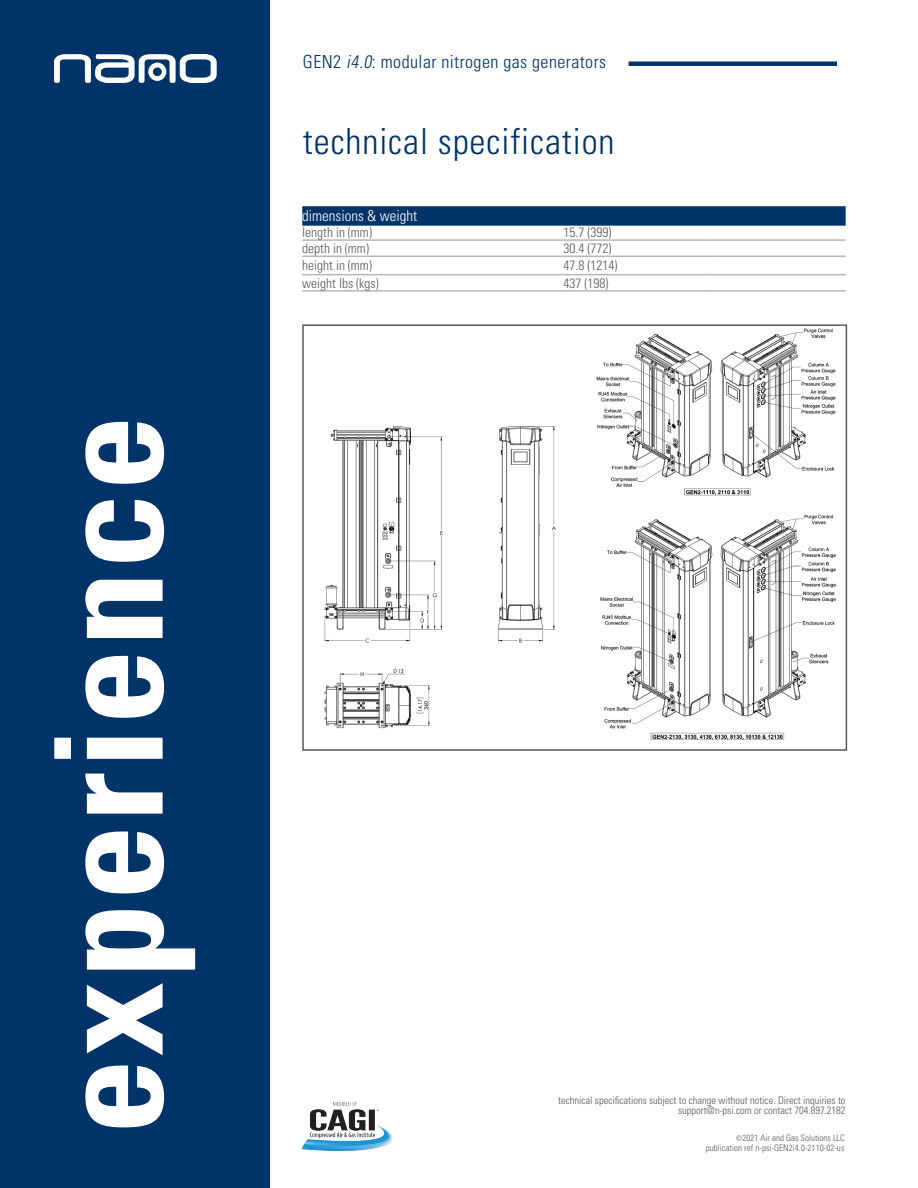
<style>
.page{position:relative;width:918px;height:1188px;background:#fff}
.page>*{position:absolute;margin:0;border:0;box-sizing:border-box;transform-origin:0 0}
.t1{font:700 condensed 150px "Univers LT Std";letter-spacing:.02em;color:#fff}
.t2{font:300 condensed 36px "Univers LT Std";letter-spacing:.025em;color:#003367}
.t3{font:300 condensed 18px "Univers LT Std";letter-spacing:.025em;color:#003367}
.t4{font:300 condensed 15px "Univers LT Std";color:#fff}
.t5{font:300 condensed 13.5px "Univers LT Std";color:#57585a}
.t6{font:300 condensed 10.5px "Univers LT Std";color:#57585a}
.t7{font:300 condensed 9px "Univers LT Std";letter-spacing:.005em;color:#57585a}
.s1{font-style:italic}
.s2{font-family:"Minion Pro";font-weight:400;font-stretch:normal}
</style>
<div class="page">
<img style="left:324px;top:328px;width:512px;height:412px">
<div style="left:302px;top:324px;width:545px;height:427px;border:2px solid #57585a"></div>
<div style="left:629px;top:61px;width:208px;height:5px;background:#003367"></div>
<div style="left:0;top:0;width:270px;height:1188px;background:#003367"></div>
<svg style="left:54px;top:54px;width:163px;height:29px"></svg>
<img style="left:302px;top:1101px;width:91px;height:49px">
<svg style="left:302px;top:206px;width:544px;height:20px;background:#07386b"></svg>
<hr style="left:302px;top:239px;width:261px;height:2px;background:#b2b7bb">
<hr style="left:563px;top:239px;width:142px;height:2px;background:#b2b7bb">
<hr style="left:705px;top:239px;width:141px;height:2px;background:#b2b7bb">
<hr style="left:302px;top:256px;width:261px;height:1px;background:#b2b7bb">
<hr style="left:563px;top:256px;width:142px;height:1px;background:#b2b7bb">
<hr style="left:705px;top:256px;width:141px;height:1px;background:#b2b7bb">
<hr style="left:302px;top:274px;width:261px;height:1px;background:#b2b7bb">
<hr style="left:563px;top:274px;width:142px;height:1px;background:#b2b7bb">
<hr style="left:705px;top:274px;width:141px;height:1px;background:#b2b7bb">
<hr style="left:302px;top:290px;width:261px;height:2px;background:#b2b7bb">
<hr style="left:563px;top:290px;width:142px;height:2px;background:#b2b7bb">
<hr style="left:705px;top:290px;width:141px;height:2px;background:#b2b7bb">
<p class="t1" style="left:17px;top:1134px;width:720px;rotate:-90deg">experience</p>
<p class="t3" style="left:303px;top:51px;width:305px">GEN2 <span class="s1">i4.0</span>: modular nitrogen gas generators</p>
<p class="t2" style="left:303px;top:119px;width:313px">technical specification</p>
<p class="t4" style="left:302px;top:207px;width:116px">dimensions &amp; weight</p>
<p class="t5" style="left:302px;top:225px;width:71px">length in (mm)</p>
<p class="t5" style="left:563px;top:225px;width:49px">15.7 (399)</p>
<p class="t5" style="left:302px;top:240px;width:68px">depth in (mm)</p>
<p class="t5" style="left:563px;top:240px;width:49px">30.4 (772)</p>
<p class="t5" style="left:302px;top:257px;width:71px">height in (mm)</p>
<p class="t5" style="left:563px;top:257px;width:55px">47.8 (1214)</p>
<p class="t5" style="left:302px;top:275px;width:78px">weight lbs (kgs)</p>
<p class="t5" style="left:563px;top:275px;width:46px">437 (198)</p>
<p class="t6" style="left:558px;top:1094px;width:289px">technical specifications subject to change without notice. Direct inquiries to</p>
<p class="t6" style="left:678px;top:1104px;width:169px">support@n-psi.com or contact 704.897.2182</p>
<p class="t7" style="left:736px;top:1132px;width:110px"><span class="s2">©</span>2021 Air and Gas Solutions LLC</p>
<p class="t7" style="left:706px;top:1143px;width:140px">publication ref n-psi-GEN2i4.0-2110-02-us</p>
</div>
